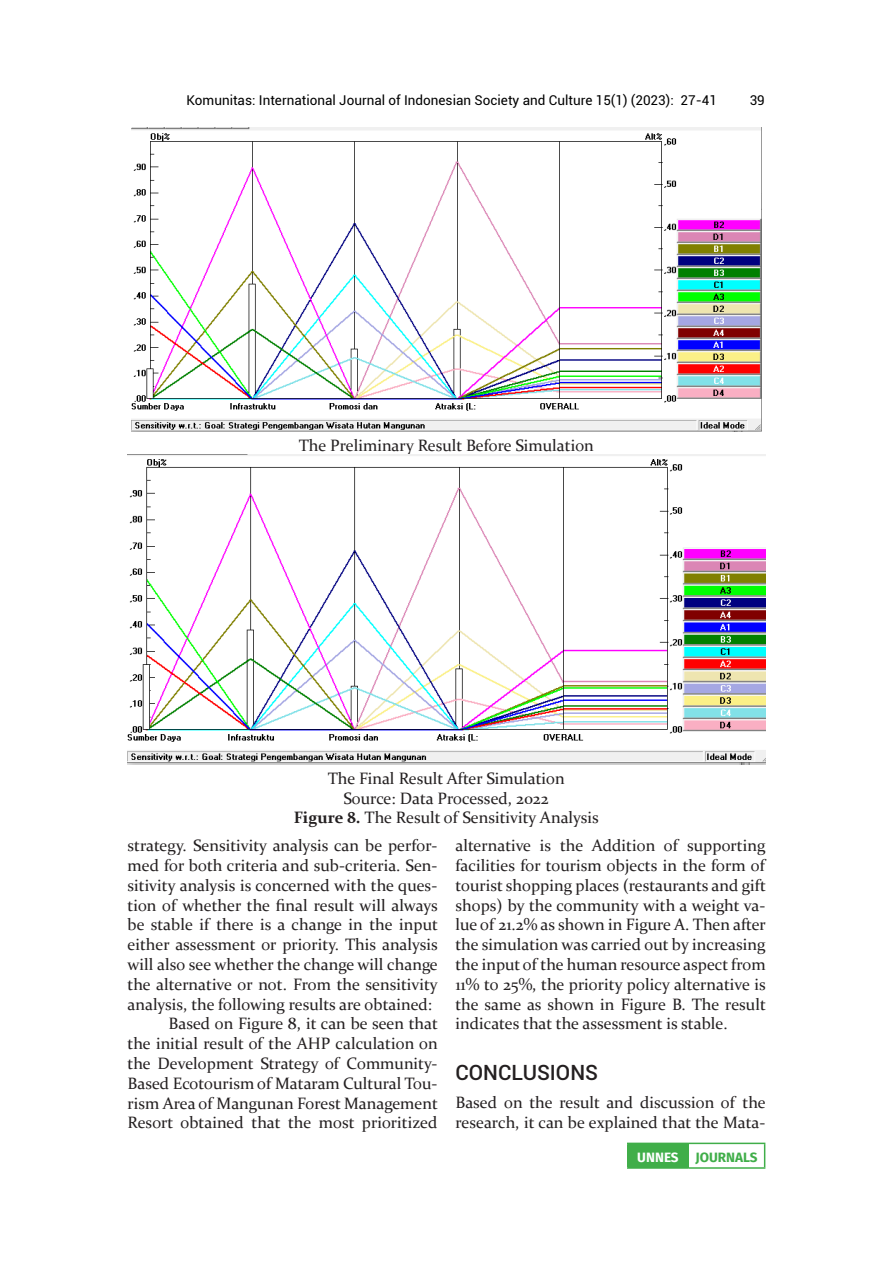
<style>
.page{position:relative;width:893px;height:1263px;background:#fff}
.page>*{position:absolute;margin:0;border:0;box-sizing:border-box;transform-origin:0 0}
.BAB{font:500 21px "Roboto";color:#231f20}
.ISI{font:16.5px/19.8px "Constantia";color:#231f20;text-align:justify}
.ISI_pertama{font:16.5px/19.8px "Constantia";color:#231f20;text-align:justify}
.KETERANGAN_TABEL_GAM{font:16.5px "Constantia";color:#231f20}
.t1{font:13.5px "Roboto";color:#000}
.t2{font:700 13.5px "Fira Sans";color:#40ae49}
.s1{font-weight:700}
.s2{color:#fff}
</style>
<div class="page">
<div style="left:628px;top:1143px;width:60px;height:25px;background:#40ae49"></div>
<hr style="left:627px;top:1142px;width:61px;height:2px;background:#40ae49">
<svg style="left:627px;top:1144px;width:1px;height:23px"></svg>
<hr style="left:688px;top:1142px;width:77px;height:2px;background:#40ae49">
<svg style="left:764px;top:1144px;width:1px;height:23px"></svg>
<hr style="left:627px;top:1167px;width:61px;height:2px;background:#40ae49">
<hr style="left:688px;top:1167px;width:77px;height:2px;background:#40ae49">
<img style="left:131px;top:128px;width:630px;height:303px">
<img style="left:127px;top:454px;width:638px;height:310px">
<p class="t1" style="left:186px;top:90px;width:532px">Komunitas: International Journal of Indonesian Society and Culture 15(1) (2023): 27-41</p>
<p class="t1" style="left:750px;top:91px;width:17px">39</p>
<p class="KETERANGAN_TABEL_GAM" style="left:299px;top:434px;width:297px">The Preliminary Result Before Simulation</p>
<p class="KETERANGAN_TABEL_GAM" style="left:328px;top:767px;width:239px">The Final Result After Simulation</p>
<p class="KETERANGAN_TABEL_GAM" style="left:344px;top:787px;width:207px">Source: Data Processed, 2022</p>
<p class="KETERANGAN_TABEL_GAM" style="left:294px;top:807px;width:307px"><span class="s1">Figure 8.</span> The Result of Sensitivity Analysis</p>
<p class="ISI_pertama" style="left:128px;top:835px;width:312px">strategy. Sensitivity analysis can be perfor&shy;med for both criteria and sub-criteria. Sen&shy;sitivity analysis is concerned with the ques&shy;tion of whether the final result will always be stable if there is a change in the input either assessment or priority. This analysis will also see whether the change will change the alternative or not. From the sensitivity analysis, the following results are obtained:</p>
<p class="ISI" style="left:128px;top:1013px;width:312px;text-indent:41px">Based on Figure 8, it can be seen that the initial result of the AHP calculation on the Development Strategy of Community-Based Ecotourism of Mataram Cultural Tou&shy;rism Area of Mangunan Forest Management Resort obtained that the most prioritized</p>
<p class="ISI" style="left:455px;top:835px;width:312px">alternative is the Addition of supporting facilities for tourism objects in the form of tourist shopping places (restaurants and gift shops) by the community with a weight va&shy;lue of 21.2% as shown in Figure A. Then after the simulation was carried out by increasing the input of the human resource aspect from 11% to 25%, the priority policy alternative is the same as shown in Figure B. The result indicates that the assessment is stable.</p>
<p class="BAB" style="left:455px;top:1058px;width:144px">CONCLUSIONS</p>
<p class="ISI_pertama" style="left:455px;top:1092px;width:312px">Based on the result and discussion of the research, it can be explained that the Mata-</p>
<p class="t2" style="left:637px;top:1146px;width:122px"><span class="s2">UNNES</span> JOURNALS</p>
</div>
